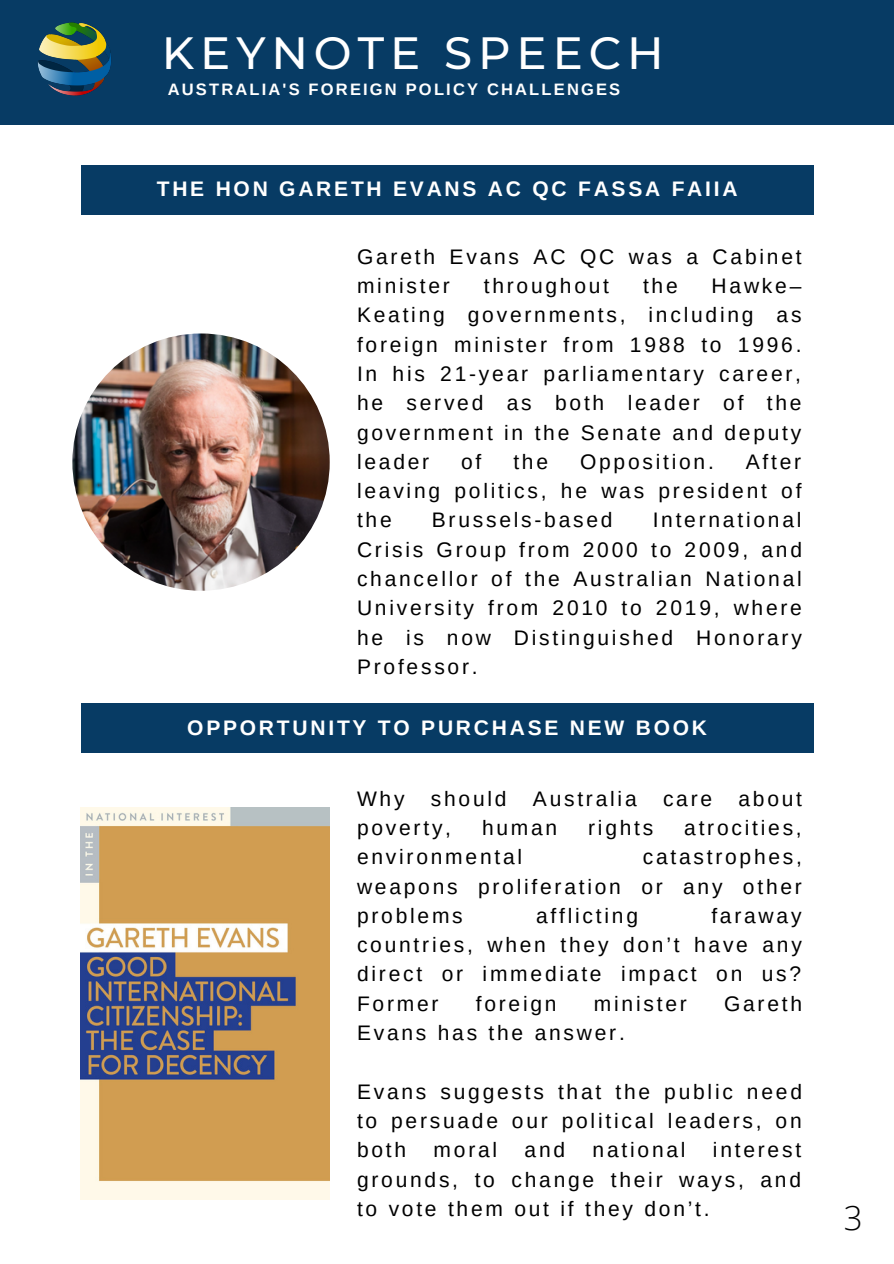
<style>
.page{position:relative;width:894px;height:1264px;background:#fff}
.page>*{position:absolute;margin:0;border:0;box-sizing:border-box;transform-origin:0 0}
.t1{font:500 45px "Montserrat";letter-spacing:.13em;color:#fff}
.t2{font:300 33px "Open Sans";color:#000}
.t3{font:21px/29.2px "Arimo";letter-spacing:.13em;color:#000;text-align:justify}
.t4{font:700 21px "Arimo";letter-spacing:.13em;color:#fff}
.t5{font:700 16.5px "Arimo";letter-spacing:.13em;color:#fff}
</style>
<div class="page">
<div style="left:0;top:0;width:893px;height:125px;background:#073b64"></div>
<img style="left:37px;top:22px;width:74px;height:74px">
<img style="left:72px;top:333px;width:257px;height:257px;border-radius:50%">
<div style="left:81px;top:165px;width:732px;height:49px;background:#073b64"></div>
<div style="left:81px;top:703px;width:732px;height:50px;background:#073b64"></div>
<img style="left:81px;top:808px;width:249px;height:391px">
<p class="t1" style="left:162px;top:25px;width:503px">KEYNOTE SPEECH</p>
<p class="t5" style="left:168px;top:80px;width:454px">AUSTRALIA'S FOREIGN POLICY CHALLENGES</p>
<p class="t4" style="left:157px;top:177px;width:582px">THE HON GARETH EVANS AC QC FASSA FAIIA</p>
<p class="t3" style="left:357px;top:242px;width:446px">Gareth Evans AC QC was a Cabinet minister</p>
<p class="t3" style="left:357px;top:271px;width:446px;text-indent:354px">Hawke– Keating governments, including as foreign minister from 1988 to 1996.<br>In his 21-year parliamentary career, he served as both leader of the government in the Senate and deputy leader</p>
<p class="t3" style="left:483px;top:271px;width:127px">throughout</p>
<p class="t3" style="left:642px;top:271px;width:36px">the</p>
<p class="t3" style="left:461px;top:447px;width:22px">of</p>
<p class="t3" style="left:513px;top:447px;width:36px">the</p>
<p class="t3" style="left:580px;top:447px;width:135px">Opposition.</p>
<p class="t3" style="left:357px;top:447px;width:446px;text-indent:388px">After leaving politics, he was president of the</p>
<p class="t3" style="left:357px;top:505px;width:446px;text-indent:295px">International Crisis Group from 2000 to 2009, and chancellor of the Australian National University from 2010 to 2019, where he is now Distinguished Honorary Professor.</p>
<p class="t3" style="left:432px;top:505px;width:182px">Brussels-based</p>
<p class="t4" style="left:187px;top:716px;width:521px">OPPORTUNITY TO PURCHASE NEW BOOK</p>
<p class="t3" style="left:357px;top:783px;width:446px">Why should Australia care about poverty,</p>
<p class="t3" style="left:482px;top:813px;width:77px">human</p>
<p class="t3" style="left:588px;top:813px;width:67px">rights</p>
<p class="t3" style="left:684px;top:813px;width:119px">atrocities,</p>
<p class="t3" style="left:357px;top:842px;width:166px">environmental</p>
<p class="t3" style="left:357px;top:842px;width:446px;text-indent:286px">catastrophes, weapons proliferation or any other problems</p>
<p class="t3" style="left:536px;top:901px;width:103px">afflicting</p>
<p class="t3" style="left:357px;top:901px;width:446px;text-indent:354px">faraway countries, when they don’t have any direct or immediate impact on us?<br>Former</p>
<p class="t3" style="left:475px;top:988px;width:82px">foreign</p>
<p class="t3" style="left:593px;top:988px;width:94px">minister</p>
<p class="t3" style="left:723px;top:988px;width:79px">Gareth</p>
<p class="t3" style="left:357px;top:1018px;width:269px">Evans has the answer.</p>
<p class="t3" style="left:357px;top:1076px;width:446px">Evans suggests that the public need to persuade our political leaders, on both</p>
<p class="t3" style="left:357px;top:1135px;width:445px;text-indent:356px">interest grounds, to change their ways, and to vote them out if they don’t.</p>
<p class="t3" style="left:433px;top:1135px;width:65px">moral</p>
<p class="t3" style="left:524px;top:1135px;width:42px">and</p>
<p class="t3" style="left:592px;top:1135px;width:94px">national</p>
<p class="t2" style="left:843px;top:1194px;width:20px">3</p>
</div>
